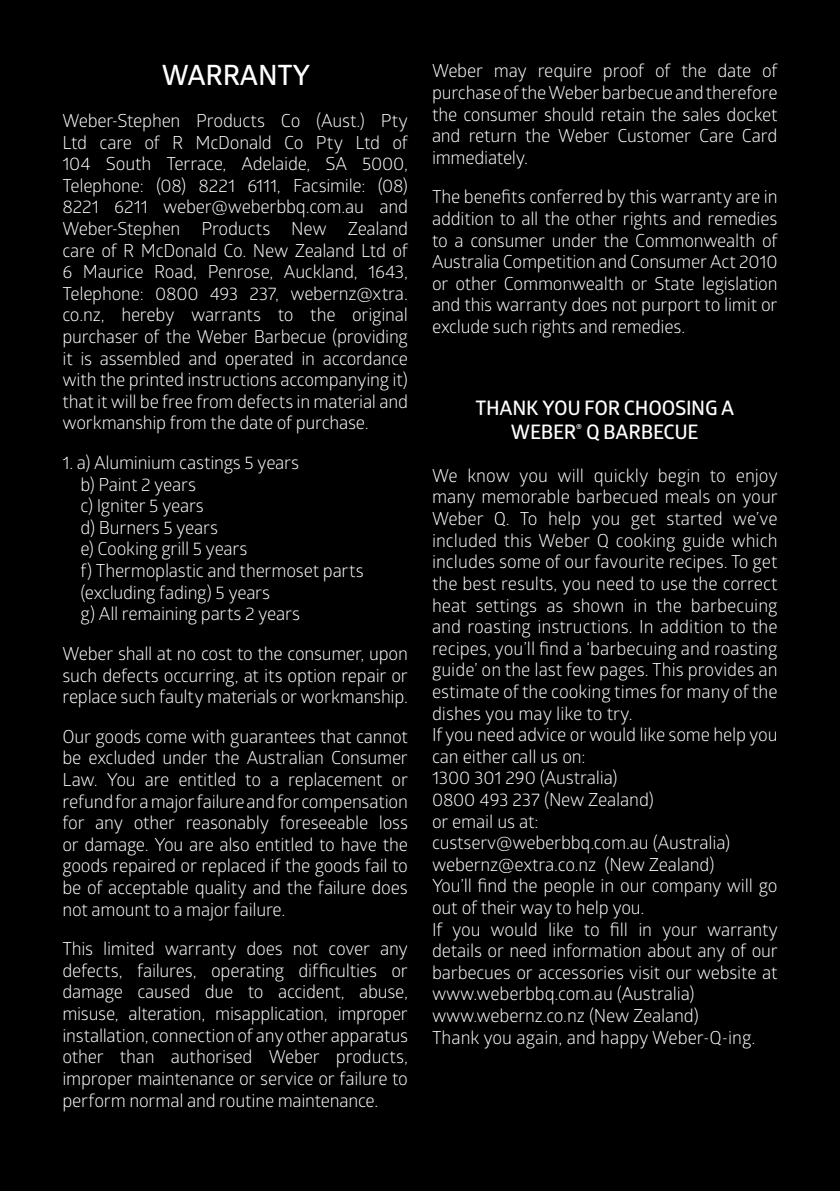
<style>
.page{position:relative;width:840px;height:1191px;background:#fff}
.page>*{position:absolute;margin:0;border:0;box-sizing:border-box;transform-origin:0 0}
.t1{font:600 28px "Glober";letter-spacing:-.01em;color:#fff}
.t2{font:600 20px/24px "Glober";letter-spacing:-.015em;color:#fff;text-align:center}
.t3{font:18px/21.6px "Glober";letter-spacing:-.01em;color:#fff;text-align:justify}
</style>
<div class="page">
<div style="left:0;top:0;width:839px;height:1191px;background:#000"></div>
<h1 class="t1" style="left:162px;top:55px;width:150px">WARRANTY</h1>
<p class="t3" style="left:62px;top:109px;width:347px">Weber-Stephen Products Co (Aust.) Pty Ltd care of R McDonald Co Pty Ltd of 104 South Terrace, Adelaide, SA 5000, Telephone: (08) 8221 6111, Facsimile: (08)<br>8221 6211 weber@weberbbq.com.au and Weber-Stephen Products New Zealand care of R McDonald Co. New Zealand Ltd of 6 Maurice Road, Penrose, Auckland, 1643, Telephone: 0800 493 237, webernz@xtra. co.nz, hereby warrants to the original purchaser of the Weber Barbecue (providing it is assembled and operated in accordance with the printed instructions accompanying it) that it will be free from defects in material and workmanship from the date of purchase.</p>
<p class="t3" style="left:80px;top:451px;width:284px;text-align:left;text-indent:-18px">1. a) Aluminium castings 5 years<br>b) Paint 2 years<br>c) Igniter 5 years<br>d) Burners 5 years<br>e) Cooking grill 5 years<br>f) Thermoplastic and thermoset parts (excluding fading) 5 years<br>g) All remaining parts 2 years</p>
<p class="t3" style="left:62px;top:642px;width:347px">Weber shall at no cost to the consumer, upon such defects occurring, at its option repair or replace such faulty materials or workmanship.</p>
<p class="t3" style="left:62px;top:724px;width:347px">Our goods come with guarantees that cannot be excluded under the Australian Consumer Law. You are entitled to a replacement or refund for a major failure and for compensation for any other reasonably foreseeable loss or damage. You are also entitled to have the goods repaired or replaced if the goods fail to be of acceptable quality and the failure does not amount to a major failure.</p>
<p class="t3" style="left:62px;top:937px;width:347px">This limited warranty does not cover any defects, failures, operating difficulties or damage caused due to accident, abuse, misuse, alteration, misapplication, improper installation, connection of any other apparatus other than authorised Weber products, improper maintenance or service or failure to perform normal and routine maintenance.</p>
<p class="t3" style="left:432px;top:59px;width:347px">Weber may require proof of the date of purchase of the Weber barbecue and therefore the consumer should retain the sales docket and return the Weber Customer Care Card immediately.</p>
<p class="t3" style="left:432px;top:185px;width:347px">The benefits conferred by this warranty are in addition to all the other rights and remedies to a consumer under the Commonwealth of Australia Competition and Consumer Act 2010 or other Commonwealth or State legislation and this warranty does not purport to limit or exclude such rights and remedies.</p>
<p class="t2" style="left:475px;top:395px;width:260px">THANK YOU FOR CHOOSING A<br>WEBER<sup>®</sup> Q BARBECUE</p>
<p class="t3" style="left:432px;top:464px;width:347px;text-align:left">We know you will quickly begin to enjoy many memorable barbecued meals on your Weber Q. To help you get started we’ve included this Weber Q cooking guide which includes some of our favourite recipes. To get the best results, you need to use the correct heat settings as shown in the barbecuing and roasting instructions. In addition to the recipes, you’ll find a ‘barbecuing and roasting guide’ on the last few pages. This provides an estimate of the cooking times for many of the dishes you may like to try.<br>If you need advice or would like some help you can either call us on:<br>1300 301 290 (Australia)<br>0800 493 237 (New Zealand)<br>or email us at:<br>custserv@weberbbq.com.au (Australia) webernz@extra.co.nz (New Zealand)<br>You’ll find the people in our company will go out of their way to help you.<br>If you would like to fill in your warranty details or need information about any of our barbecues or accessories visit our website at www.weberbbq.com.au (Australia) www.webernz.co.nz (New Zealand)<br>Thank you again, and happy Weber-Q-ing.</p>
</div>
